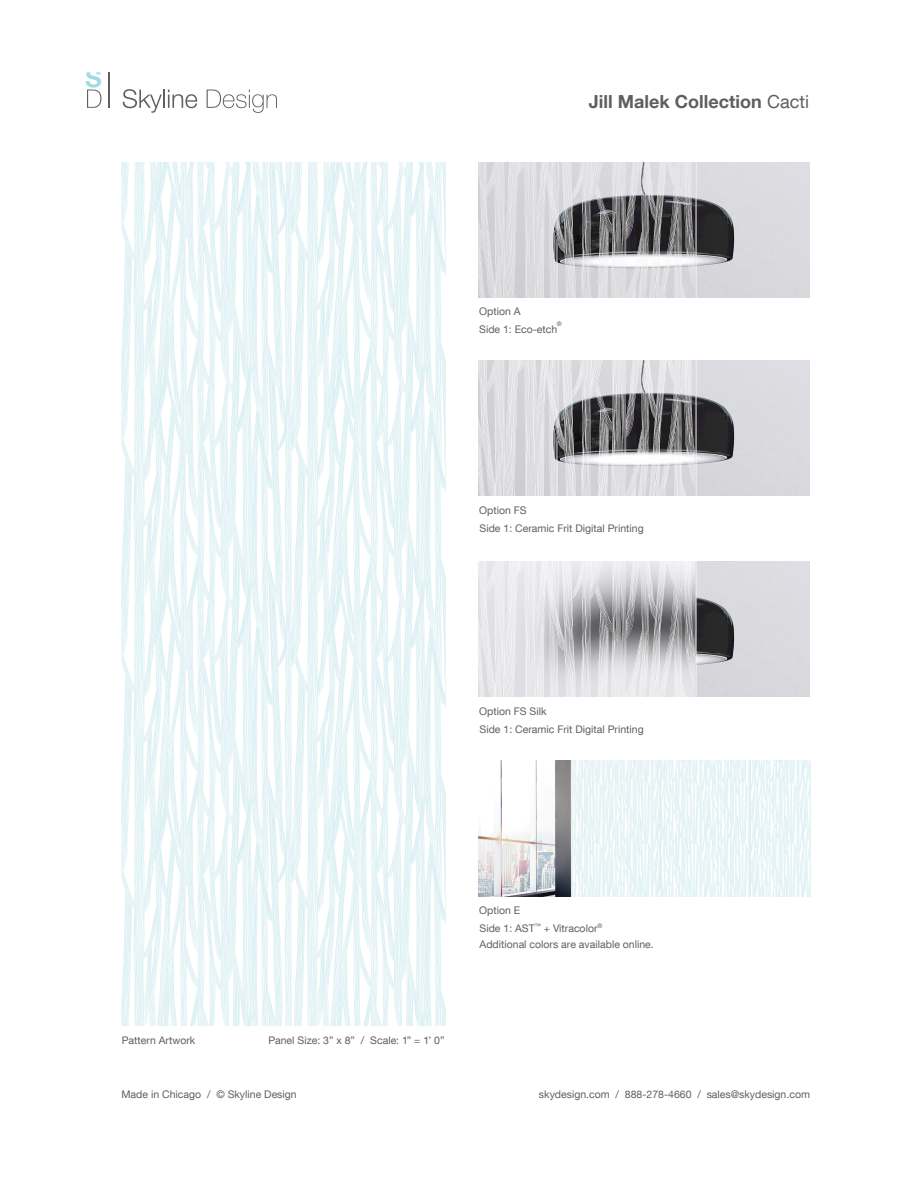
<style>
.page{position:relative;width:918px;height:1188px;background:#fff}
.page>*{position:absolute;margin:0;border:0;box-sizing:border-box;transform-origin:0 0}
.t1{font:700 18px "Helvetica Neue LT Com";color:#5f5f62}
.t2{font:10.5px/18px "Helvetica Neue LT Com";color:#5f5f62}
.t3{font:6.15px "Helvetica Neue LT Com";color:#5f5f62}
.s1{font-weight:400}
</style>
<div class="page">
<img style="left:479px;top:760px;width:331px;height:136px">
<img style="left:122px;top:162px;width:323px;height:864px">
<img style="left:479px;top:562px;width:331px;height:135px">
<img style="left:479px;top:361px;width:331px;height:135px">
<img style="left:479px;top:162px;width:331px;height:135px">
<svg style="left:86px;top:72px;width:15px;height:36px"></svg>
<hr style="left:108px;top:72px;width:1px;height:36px;background:#5f5f62">
<svg style="left:123px;top:89px;width:74px;height:24px"></svg>
<svg style="left:207px;top:90px;width:70px;height:23px"></svg>
<h1 class="t1" style="left:589px;top:90px;width:222px">Jill Malek Collection <span class="s1">Cacti</span></h1>
<p class="t2" style="left:479px;top:302px;width:80px">Option A<br>Side 1: Eco-etch</p>
<p class="t3" style="left:557px;top:320px;width:6px">®</p>
<p class="t2" style="left:479px;top:501px;width:49px">Option FS</p>
<p class="t2" style="left:480px;top:519px;width:166px">Side 1: Ceramic Frit Digital Printing</p>
<p class="t2" style="left:479px;top:702px;width:69px">Option FS Silk</p>
<p class="t2" style="left:480px;top:720px;width:166px">Side 1: Ceramic Frit Digital Printing</p>
<p class="t2" style="left:479px;top:901px;width:125px">Option E<br>Side 1: AST<sup>™</sup> + Vitracolor<sup>®</sup></p>
<p class="t2" style="left:122px;top:1031px;width:75px">Pattern Artwork</p>
<p class="t2" style="left:268px;top:1031px;width:178px">Panel Size: 3” x 8” / Scale: 1” = 1’ 0”</p>
<p class="t2" style="left:480px;top:935px;width:176px">Additional colors are available online.</p>
<p class="t2" style="left:121px;top:1085px;width:177px">Made in Chicago / © Skyline Design</p>
<p class="t2" style="left:539px;top:1085px;width:273px">skydesign.com / 888-278-4660 / sales@skydesign.com</p>
</div>
